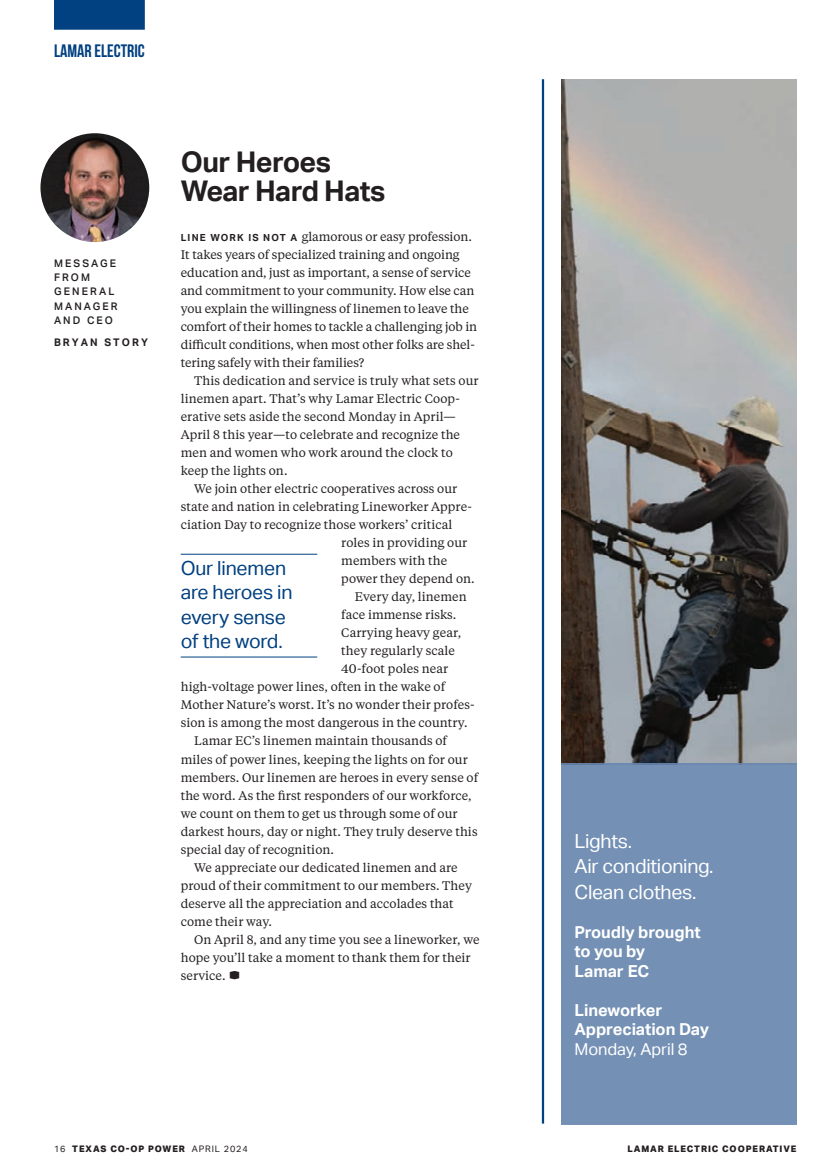
<style>
.page{position:relative;width:837px;height:1175px;background:#fff}
.page>*{position:absolute;margin:0;border:0;box-sizing:border-box;transform-origin:0 0}
.t1{font:700 28.5px/29.2px "Aktiv Grotesk";letter-spacing:-.02em;color:#231f20}
.t2{font:19.5px/24.3px "Aktiv Grotesk";letter-spacing:-.01em;color:#014081}
.t3{font:19.5px/25.5px "Aktiv Grotesk";letter-spacing:-.015em;color:#fff}
.t4{font:700 18px "Bebas Neue";color:#014081}
.t5{font:700 16.5px/19.5px "Aktiv Grotesk";letter-spacing:-.005em;color:#fff}
.t6{font:16.5px "Aktiv Grotesk";letter-spacing:-.005em;color:#fff}
.t7{font:12.3px/18px "Tiempos Text";letter-spacing:.005em;color:#231f20}
.t8{font:500 10.5px/14.2px "Aktiv Grotesk";letter-spacing:.2em;color:#231f20}
.t9{font:700 10.5px "Aktiv Grotesk";letter-spacing:.2em;color:#231f20}
.t10{font:800 9px "Aktiv Grotesk";letter-spacing:.1em;color:#231f20}
.s1{font-family:"Aktiv Grotesk";font-weight:700;font-size:9.75px}
.s2{font-family:"TCP Logo Font";font-size:13.8px}
.s3{font-weight:400}
</style>
<div class="page">
<div style="left:54px;top:0;width:91px;height:30px;background:#014081"></div>
<img style="left:41px;top:133px;width:108px;height:109px;border-radius:54px">
<hr style="left:542px;top:79px;width:2px;height:1044px;background:#014081">
<hr style="left:181px;top:554px;width:136px;height:1px;background:#014081">
<hr style="left:181px;top:656px;width:136px;height:1px;background:#014081">
<img style="left:561px;top:79px;width:236px;height:685px">
<div style="left:561px;top:763px;width:235px;height:362px;background:#7490b4"></div>
<h3 class="t4" style="left:54px;top:41px;width:92px">LAMAR ELECTRIC</h3>
<p class="t8" style="left:54px;top:256px;width:65px">MESSAGE<br>FROM<br>GENERAL<br>MANAGER<br>AND CEO</p>
<p class="t9" style="left:54px;top:336px;width:95px">BRYAN STORY</p>
<h1 class="t1" style="left:181px;top:147px;width:206px">Our Heroes<br>Wear Hard Hats</h1>
<p class="t7" style="left:181px;top:227px;width:298px"><span class="s1">LINE WORK IS NOT A</span> glamorous or easy profession.<br>It takes years of specialized training and ongoing education and, just as important, a sense of service and commitment to your community. How else can you explain the willingness of linemen to leave the comfort of their homes to tackle a challenging job in difficult conditions, when most other folks are shel&shy;tering safely with their families?</p>
<p class="t7" style="left:194px;top:371px;width:286px">This dedication and service is truly what sets our</p>
<p class="t7" style="left:181px;top:389px;width:281px">linemen apart. That’s why Lamar Electric Coop-</p>
<p class="t7" style="left:181px;top:407px;width:277px">erative sets aside the second Monday in April—</p>
<p class="t7" style="left:181px;top:425px;width:281px">April 8 this year—to celebrate and recognize the</p>
<p class="t7" style="left:181px;top:443px;width:274px">men and women who work around the clock to</p>
<p class="t7" style="left:181px;top:461px;width:108px">keep the lights on.</p>
<p class="t7" style="left:194px;top:479px;width:265px">We join other electric cooperatives across our</p>
<p class="t7" style="left:181px;top:497px;width:293px">state and nation in celebrating Lineworker Appre-</p>
<p class="t7" style="left:181px;top:515px;width:273px">ciation Day to recognize those workers’ critical</p>
<p class="t7" style="left:341px;top:533px;width:128px">roles in providing our</p>
<p class="t7" style="left:341px;top:551px;width:107px">members with the</p>
<p class="t7" style="left:341px;top:569px;width:135px">power they depend on.</p>
<p class="t7" style="left:355px;top:587px;width:114px">Every day, linemen</p>
<p class="t7" style="left:341px;top:605px;width:117px">face immense risks.</p>
<p class="t7" style="left:341px;top:623px;width:122px">Carrying heavy gear,</p>
<p class="t7" style="left:341px;top:641px;width:115px">they regularly scale</p>
<p class="t7" style="left:341px;top:659px;width:108px">40-foot poles near</p>
<p class="t7" style="left:181px;top:677px;width:266px">high-voltage power lines, often in the wake of</p>
<p class="t7" style="left:181px;top:695px;width:296px">Mother Nature’s worst. It’s no wonder their profes-</p>
<p class="t7" style="left:181px;top:713px;width:288px">sion is among the most dangerous in the country.</p>
<p class="t7" style="left:194px;top:731px;width:254px">Lamar EC’s linemen maintain thousands of</p>
<p class="t7" style="left:181px;top:749px;width:289px">miles of power lines, keeping the lights on for our</p>
<p class="t7" style="left:181px;top:767px;width:299px">members. Our linemen are heroes in every sense of</p>
<p class="t7" style="left:181px;top:785px;width:292px">the word. As the first responders of our workforce,</p>
<p class="t7" style="left:181px;top:803px;width:279px">we count on them to get us through some of our</p>
<p class="t7" style="left:181px;top:821px;width:298px">darkest hours, day or night. They truly deserve this</p>
<p class="t7" style="left:181px;top:839px;width:155px">special day of recognition.</p>
<p class="t7" style="left:194px;top:857px;width:265px">We appreciate our dedicated linemen and are</p>
<p class="t7" style="left:181px;top:875px;width:293px">proud of their commitment to our members. They</p>
<p class="t7" style="left:181px;top:893px;width:275px">deserve all the appreciation and accolades that</p>
<p class="t7" style="left:181px;top:911px;width:93px">come their way.</p>
<p class="t7" style="left:194px;top:929px;width:287px">On April 8, and any time you see a lineworker, we</p>
<p class="t7" style="left:181px;top:947px;width:292px">hope you’ll take a moment to thank them for their</p>
<p class="t7" style="left:181px;top:965px;width:62px">service. <span class="s2">D</span></p>
<h2 class="t2" style="left:181px;top:556px;width:113px">Our linemen are heroes in every sense of the word.</h2>
<h2 class="t3" style="left:574px;top:828px;width:141px">Lights.<br>Air conditioning.<br>Clean clothes.</h2>
<h3 class="t5" style="left:574px;top:922px;width:128px">Proudly brought to you by<br>Lamar EC</h3>
<h3 class="t5" style="left:574px;top:1000px;width:136px">Lineworker<br>Appreciation Day</h3>
<h3 class="t6" style="left:574px;top:1039px;width:115px">Monday, April 8</h3>
<p class="t10" style="left:54px;top:1143px;width:195px"><span class="s3">16</span> TEXAS CO-OP POWER <span class="s3">APRIL 2024</span></p>
<p class="t10" style="left:627px;top:1143px;width:171px">LAMAR ELECTRIC COOPERATIVE</p>
</div>
